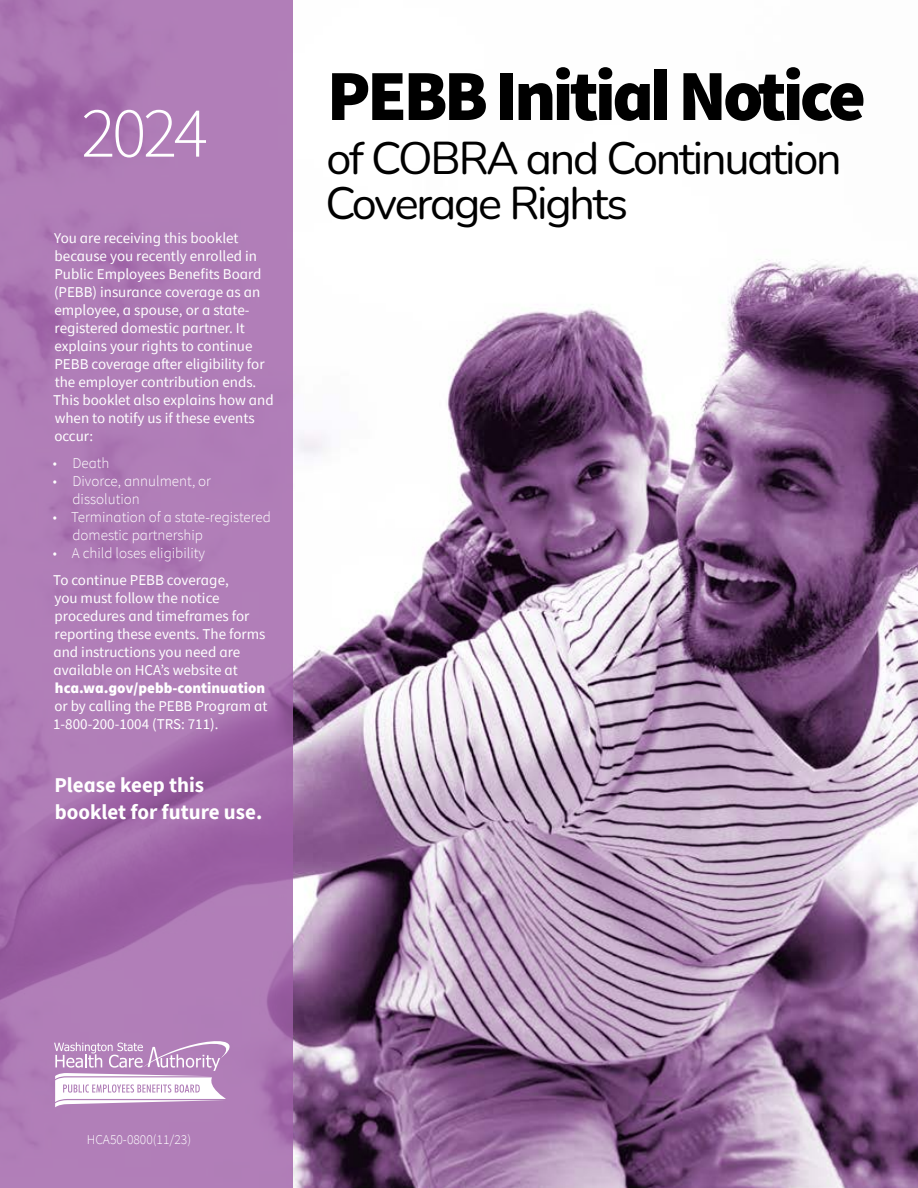
<style>
.page{position:relative;width:918px;height:1188px;background:#fff}
.page>*{position:absolute;margin:0;border:0;box-sizing:border-box;transform-origin:0 0}
.t1{font:900 72px "Source Sans Pro";letter-spacing:-.05em;color:#000}
.t2{font:300 72px "Source Sans Pro";color:#fff}
.t3{font:45px/45px "Nunito";letter-spacing:-.05em;color:#000}
.t4{font:700 21px/27px "Source Sans Pro";color:#fff}
.t5{font:15px/18px "Source Sans Pro";color:#fff}
.t6{font:300 15px/18px "Source Sans Pro";color:#fff}
.t7{font:300 13.5px "Source Sans Pro";color:#fff}
.s1{font-weight:900}
</style>
<div class="page">
<img style="left:293px;top:259px;width:625px;height:929px">
<svg style="left:0;top:0;width:293px;height:1188px;background:#ac77b3"></svg>
<svg style="left:54px;top:1041px;width:176px;height:66px"></svg>
<p class="t2" style="left:81px;top:89px;width:129px">2024</p>
<p class="t5" style="left:53px;top:229px;width:222px">You are receiving this booklet because you recently enrolled in<br>Public Employees Benefits Board (PEBB) insurance coverage as an employee, a spouse, or a state&shy;registered domestic partner. It explains your rights to continue<br>PEBB coverage after eligibility for the employer contribution ends.<br>This booklet also explains how and when to notify us if these events occur:</p>
<p class="t6" style="left:53px;top:454px;width:58px">• Death</p>
<p class="t6" style="left:72px;top:472px;width:140px;text-indent:-20px">• Divorce, annulment, or dissolution</p>
<p class="t6" style="left:72px;top:508px;width:200px;text-indent:-20px">• Termination of a state-registered domestic partnership</p>
<p class="t6" style="left:53px;top:544px;width:154px">• A child loses eligibility</p>
<p class="t5" style="left:53px;top:571px;width:216px">To continue PEBB coverage,<br>you must follow the notice procedures and timeframes for reporting these events. The forms and instructions you need are available on HCA’s website at <span class="s1">hca.wa.gov/pebb-continuation </span>or by calling the PEBB Program at<br>1-800-200-1004 (TRS: 711).</p>
<p class="t4" style="left:54px;top:771px;width:209px">Please keep this booklet for future use.</p>
<p class="t1" style="left:327px;top:46px;width:541px">PEBB Initial Notice</p>
<p class="t3" style="left:325px;top:135px;width:518px">of COBRA and Continuation<br>Coverage Rights</p>
<p class="t7" style="left:87px;top:1131px;width:106px">HCA50-0800(11/23)</p>
</div>
